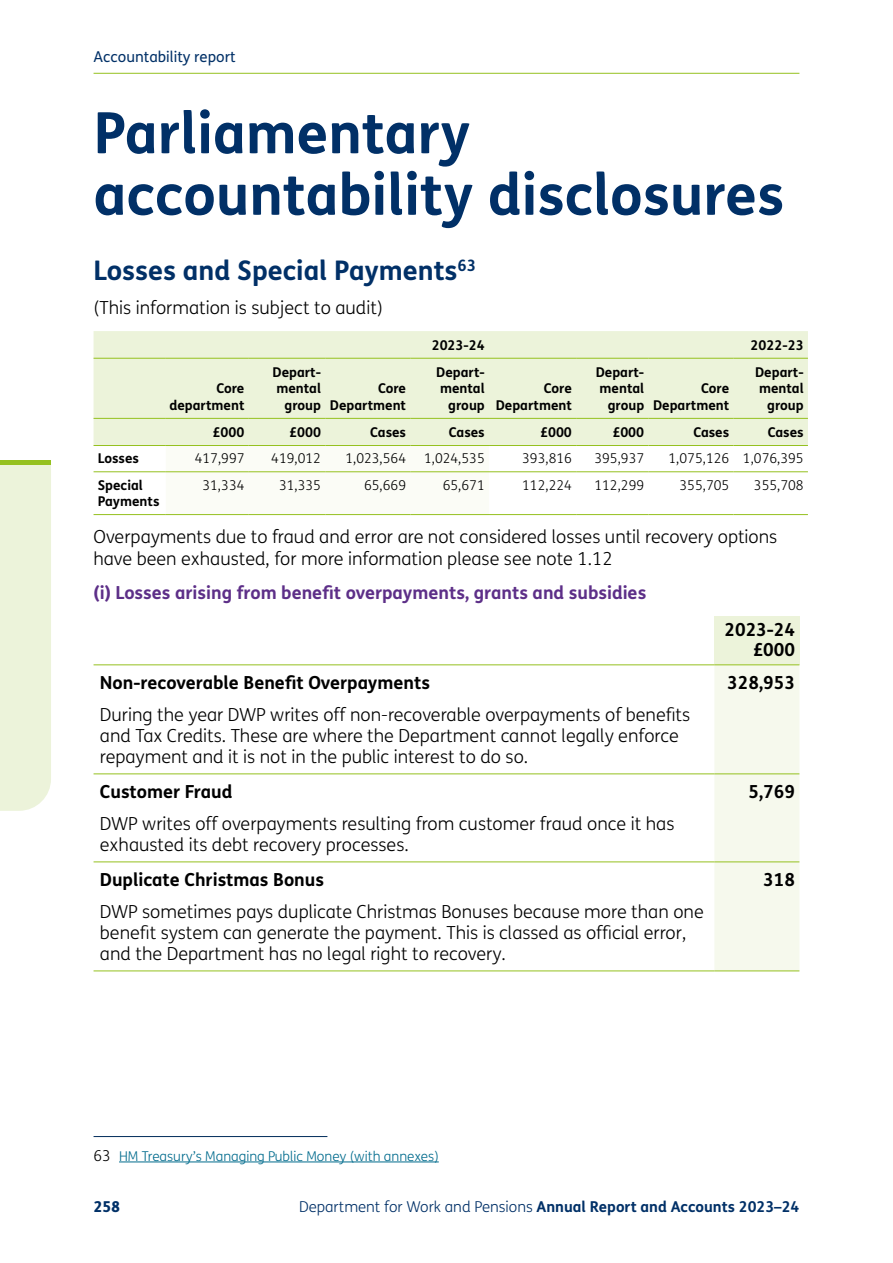
<style>
.page{position:relative;width:893px;height:1263px;background:#fff}
.page>*{position:absolute;margin:0;border:0;box-sizing:border-box;transform-origin:0 0}
._01_-_Chapter_Start{font:700 57px/61.5px "FS Me";color:#013067}
._01_-_B_Heads{font:700 27px "FS Me";color:#013067}
._07_-_RL_Table_text{font:300 18px/21px "FS Me";color:#000}
._02_-_Text{font:300 18px/22.5px "FS Me";color:#000}
._07_-_RL_Table_text-2{font:700 18px "FS Me";color:#000}
._01_-_E_head{font:700 18px "FS Me";color:#5d2f88}
._07_-_RR_Figures_in_tables{font:700 18px "FS Me";color:#000}
._07_-_Table_Col_Heads_RR{font:700 18px/20.2px "FS Me";color:#000;text-align:right}
.t1{font:700 15px "FS Me";color:#013067}
.t2{font:15px "FS Me";color:#013067}
.t3{font:800 15px "FS Me";color:#013067}
._08_-_Table_Col_Heads_RR_Smaller{font:700 13.5px/16.5px "FS Me";color:#000;text-align:right}
._08_-_RR_Figures_Smaller{font:300 13.5px "FS Me";color:#000}
._02_-_Footnotes{font:300 13.5px "FS Me";color:#006b8d}
._08_-_RL_Table_text__Smaller{font:700 13.5px/16.5px "FS Me";color:#000}
.s1{font-size:15px;color:#000}
.s2{font-weight:300}
</style>
<div class="page">
<hr style="left:94px;top:73px;width:705px;height:1px;background:#95c11f">
<div style="left:0;top:465px;width:51px;height:346px;background:#ecf3da"></div>
<hr style="left:0;top:461px;width:51px;height:4px;background:#95c11f">
<hr style="left:94px;top:1136px;width:233px;height:1px;background:#002c5a">
<hr style="left:119px;top:1161px;width:320px;height:1px;background:#006b8d">
<div style="left:94px;top:331px;width:714px;height:114px;background:#ecf3da"></div>
<div style="left:166px;top:446px;width:323px;height:27px;background:#fbfcf6"></div>
<hr style="left:94px;top:358px;width:72px;height:1px;background:#95c11f">
<hr style="left:166px;top:358px;width:83px;height:1px;background:#95c11f">
<hr style="left:249px;top:358px;width:76px;height:1px;background:#95c11f">
<hr style="left:325px;top:358px;width:85px;height:1px;background:#95c11f">
<hr style="left:410px;top:358px;width:79px;height:1px;background:#95c11f">
<hr style="left:489px;top:358px;width:87px;height:1px;background:#95c11f">
<hr style="left:576px;top:358px;width:72px;height:1px;background:#95c11f">
<hr style="left:648px;top:358px;width:85px;height:1px;background:#95c11f">
<hr style="left:733px;top:358px;width:75px;height:1px;background:#95c11f">
<hr style="left:94px;top:418px;width:72px;height:1px;background:#95c11f">
<hr style="left:166px;top:418px;width:83px;height:1px;background:#95c11f">
<hr style="left:249px;top:418px;width:76px;height:1px;background:#95c11f">
<hr style="left:325px;top:418px;width:85px;height:1px;background:#95c11f">
<hr style="left:410px;top:418px;width:79px;height:1px;background:#95c11f">
<hr style="left:489px;top:418px;width:87px;height:1px;background:#95c11f">
<hr style="left:576px;top:418px;width:72px;height:1px;background:#95c11f">
<hr style="left:648px;top:418px;width:85px;height:1px;background:#95c11f">
<hr style="left:733px;top:418px;width:75px;height:1px;background:#95c11f">
<hr style="left:94px;top:445px;width:72px;height:1px;background:#95c11f">
<hr style="left:166px;top:445px;width:83px;height:1px;background:#95c11f">
<hr style="left:249px;top:445px;width:76px;height:1px;background:#95c11f">
<hr style="left:325px;top:445px;width:85px;height:1px;background:#95c11f">
<hr style="left:410px;top:445px;width:79px;height:1px;background:#95c11f">
<hr style="left:489px;top:445px;width:87px;height:1px;background:#95c11f">
<hr style="left:576px;top:445px;width:72px;height:1px;background:#95c11f">
<hr style="left:648px;top:445px;width:85px;height:1px;background:#95c11f">
<hr style="left:733px;top:445px;width:75px;height:1px;background:#95c11f">
<hr style="left:94px;top:471px;width:72px;height:1px;background:#95c11f">
<hr style="left:166px;top:471px;width:83px;height:1px;background:#95c11f">
<hr style="left:249px;top:471px;width:76px;height:1px;background:#95c11f">
<hr style="left:325px;top:471px;width:85px;height:1px;background:#95c11f">
<hr style="left:410px;top:471px;width:79px;height:1px;background:#95c11f">
<hr style="left:489px;top:471px;width:87px;height:1px;background:#95c11f">
<hr style="left:576px;top:471px;width:72px;height:1px;background:#95c11f">
<hr style="left:648px;top:471px;width:85px;height:1px;background:#95c11f">
<hr style="left:733px;top:471px;width:75px;height:1px;background:#95c11f">
<hr style="left:94px;top:514px;width:72px;height:1px;background:#95c11f">
<hr style="left:489px;top:514px;width:87px;height:1px;background:#95c11f">
<hr style="left:576px;top:514px;width:72px;height:1px;background:#95c11f">
<hr style="left:648px;top:514px;width:85px;height:1px;background:#95c11f">
<hr style="left:733px;top:514px;width:75px;height:1px;background:#95c11f">
<hr style="left:166px;top:514px;width:83px;height:1px;background:#95c11f">
<hr style="left:249px;top:514px;width:76px;height:1px;background:#95c11f">
<hr style="left:325px;top:514px;width:85px;height:1px;background:#95c11f">
<hr style="left:410px;top:514px;width:79px;height:1px;background:#95c11f">
<div style="left:714px;top:616px;width:85px;height:49px;background:#ecf3da"></div>
<div style="left:714px;top:665px;width:85px;height:305px;background:#f6f9ed"></div>
<hr style="left:94px;top:664px;width:620px;height:1px;background:#95c11f">
<hr style="left:714px;top:664px;width:85px;height:1px;background:#95c11f">
<hr style="left:94px;top:773px;width:620px;height:1px;background:#95c11f">
<hr style="left:714px;top:773px;width:85px;height:1px;background:#95c11f">
<hr style="left:94px;top:861px;width:620px;height:1px;background:#95c11f">
<hr style="left:714px;top:861px;width:85px;height:1px;background:#95c11f">
<hr style="left:94px;top:970px;width:620px;height:1px;background:#95c11f">
<hr style="left:714px;top:970px;width:85px;height:1px;background:#95c11f">
<p class="t2" style="left:94px;top:46px;width:144px">Accountability report</p>
<h2 class="_01_-_Chapter_Start" style="left:94px;top:99px;width:692px">Parliamentary accountability disclosures</h2>
<h4 class="_01_-_B_Heads" style="left:94px;top:250px;width:384px">Losses and Special Payments<sup>63</sup></h4>
<p class="_02_-_Text" style="left:94px;top:296px;width:291px">(This information is subject to audit)</p>
<p class="_08_-_Table_Col_Heads_RR_Smaller" style="left:432px;top:336px;width:55px">2023-24</p>
<p class="_08_-_Table_Col_Heads_RR_Smaller" style="left:751px;top:336px;width:55px">2022-23</p>
<p class="_08_-_Table_Col_Heads_RR_Smaller" style="left:169px;top:380px;width:77px">Core department</p>
<p class="_08_-_Table_Col_Heads_RR_Smaller" style="left:273px;top:363px;width:50px">Depart&shy;mental group</p>
<p class="_08_-_Table_Col_Heads_RR_Smaller" style="left:436px;top:363px;width:50px">Depart&shy;mental group</p>
<p class="_08_-_Table_Col_Heads_RR_Smaller" style="left:596px;top:363px;width:50px">Depart&shy;mental group</p>
<p class="_08_-_Table_Col_Heads_RR_Smaller" style="left:755px;top:363px;width:50px">Depart&shy;mental group</p>
<p class="_08_-_Table_Col_Heads_RR_Smaller" style="left:330px;top:380px;width:78px">Core<br>Department</p>
<p class="_08_-_Table_Col_Heads_RR_Smaller" style="left:496px;top:380px;width:78px">Core<br>Department</p>
<p class="_08_-_Table_Col_Heads_RR_Smaller" style="left:653px;top:380px;width:78px">Core<br>Department</p>
<p class="_08_-_Table_Col_Heads_RR_Smaller" style="left:213px;top:423px;width:33px">£000</p>
<p class="_08_-_Table_Col_Heads_RR_Smaller" style="left:289px;top:423px;width:33px">£000</p>
<p class="_08_-_Table_Col_Heads_RR_Smaller" style="left:370px;top:423px;width:37px">Cases</p>
<p class="_08_-_Table_Col_Heads_RR_Smaller" style="left:449px;top:423px;width:37px">Cases</p>
<p class="_08_-_Table_Col_Heads_RR_Smaller" style="left:540px;top:423px;width:33px">£000</p>
<p class="_08_-_Table_Col_Heads_RR_Smaller" style="left:612px;top:423px;width:33px">£000</p>
<p class="_08_-_Table_Col_Heads_RR_Smaller" style="left:693px;top:423px;width:37px">Cases</p>
<p class="_08_-_Table_Col_Heads_RR_Smaller" style="left:768px;top:423px;width:37px">Cases</p>
<p class="_08_-_RL_Table_text__Smaller" style="left:98px;top:449px;width:43px">Losses</p>
<p class="_08_-_RR_Figures_Smaller" style="left:195px;top:449px;width:51px">417,997</p>
<p class="_08_-_RR_Figures_Smaller" style="left:271px;top:449px;width:51px">419,012</p>
<p class="_08_-_RR_Figures_Smaller" style="left:345px;top:449px;width:62px">1,023,564</p>
<p class="_08_-_RR_Figures_Smaller" style="left:424px;top:449px;width:62px">1,024,535</p>
<p class="_08_-_RR_Figures_Smaller" style="left:522px;top:449px;width:51px">393,816</p>
<p class="_08_-_RR_Figures_Smaller" style="left:594px;top:449px;width:51px">395,937</p>
<p class="_08_-_RR_Figures_Smaller" style="left:668px;top:449px;width:62px">1,075,126</p>
<p class="_08_-_RR_Figures_Smaller" style="left:743px;top:449px;width:62px">1,076,395</p>
<p class="_08_-_RL_Table_text__Smaller" style="left:98px;top:476px;width:63px">Special<br>Payments</p>
<p class="_08_-_RR_Figures_Smaller" style="left:202px;top:476px;width:43px">31,334</p>
<p class="_08_-_RR_Figures_Smaller" style="left:279px;top:476px;width:43px">31,335</p>
<p class="_08_-_RR_Figures_Smaller" style="left:364px;top:476px;width:43px">65,669</p>
<p class="_08_-_RR_Figures_Smaller" style="left:443px;top:476px;width:43px">65,671</p>
<p class="_08_-_RR_Figures_Smaller" style="left:522px;top:476px;width:51px">112,224</p>
<p class="_08_-_RR_Figures_Smaller" style="left:594px;top:476px;width:51px">112,299</p>
<p class="_08_-_RR_Figures_Smaller" style="left:679px;top:476px;width:51px">355,705</p>
<p class="_08_-_RR_Figures_Smaller" style="left:754px;top:476px;width:51px">355,708</p>
<p class="_02_-_Text" style="left:94px;top:525px;width:685px">Overpayments due to fraud and error are not considered losses until recovery options have been exhausted, for more information please see note 1.12</p>
<p class="_01_-_E_head" style="left:94px;top:579px;width:554px">(i) Losses arising from benefit overpayments, grants and subsidies</p>
<p class="_07_-_Table_Col_Heads_RR" style="left:724px;top:619px;width:72px">2023-24 £000</p>
<p class="_07_-_RL_Table_text-2" style="left:100px;top:669px;width:332px">Non-recoverable Benefit Overpayments</p>
<p class="_07_-_RL_Table_text" style="left:100px;top:704px;width:592px">During the year DWP writes off non-recoverable overpayments of benefits and Tax Credits. These are where the Department cannot legally enforce repayment and it is not in the public interest to do so.</p>
<p class="_07_-_RR_Figures_in_tables" style="left:727px;top:669px;width:70px">328,953</p>
<p class="_07_-_RL_Table_text-2" style="left:100px;top:778px;width:134px">Customer Fraud</p>
<p class="_07_-_RL_Table_text" style="left:100px;top:813px;width:576px">DWP writes off overpayments resulting from customer fraud once it has exhausted its debt recovery processes.</p>
<p class="_07_-_RL_Table_text-2" style="left:100px;top:866px;width:226px">Duplicate Christmas Bonus</p>
<p class="_07_-_RL_Table_text" style="left:100px;top:901px;width:605px">DWP sometimes pays duplicate Christmas Bonuses because more than one benefit system can generate the payment. This is classed as official error, and the Department has no legal right to recovery.</p>
<p class="_07_-_RR_Figures_in_tables" style="left:748px;top:778px;width:48px">5,769</p>
<p class="_07_-_RR_Figures_in_tables" style="left:763px;top:866px;width:33px">318</p>
<p class="_02_-_Footnotes" style="left:94px;top:1147px;width:347px"><span class="s1">63</span> HM Treasury’s Managing Public Money (with annexes)</p>
<p class="t3" style="left:94px;top:1195px;width:28px">258</p>
<p class="t1" style="left:299px;top:1195px;width:502px"><span class="s2">Department for Work and Pensions</span> Annual Report and Accounts 2023–24</p>
</div>
